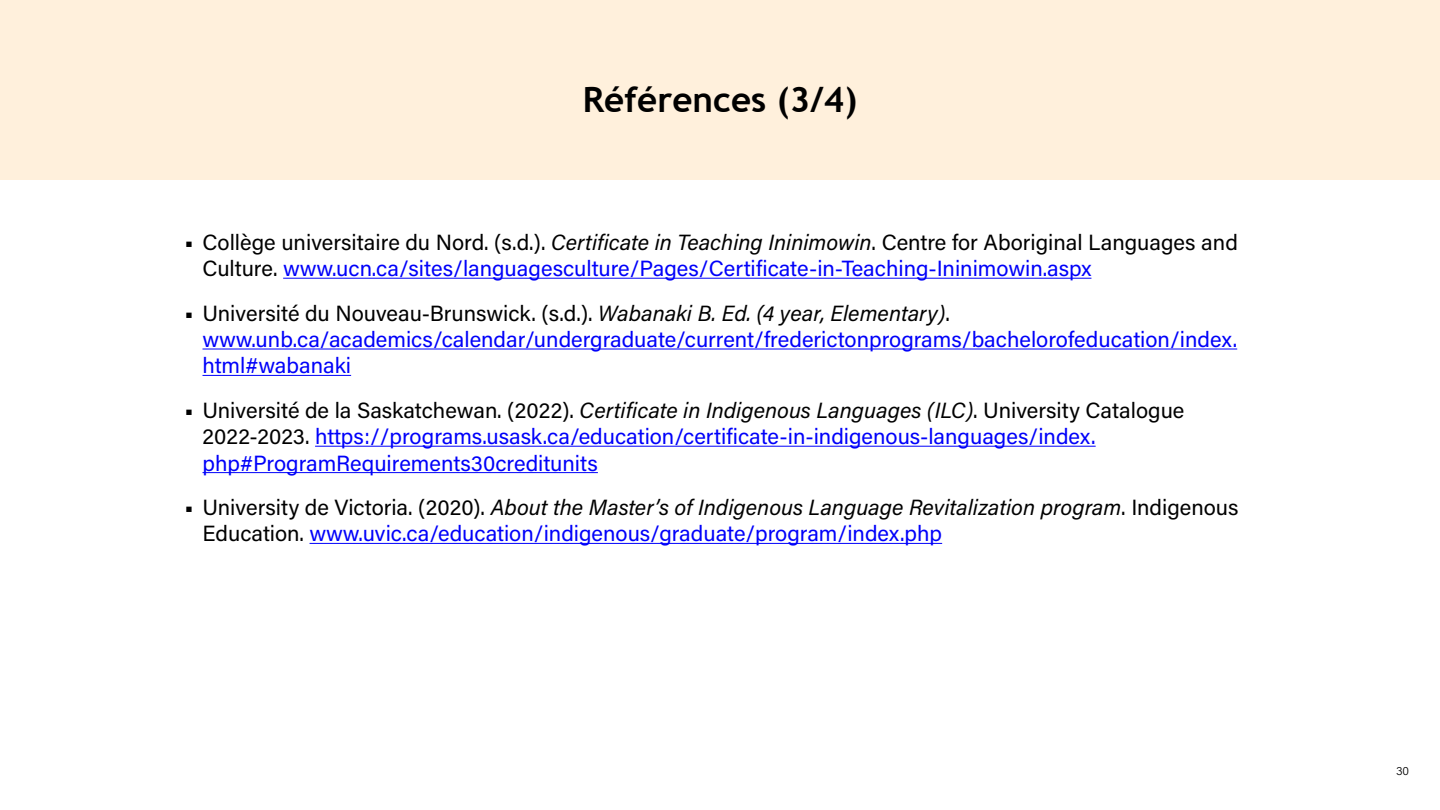
<style>
.page{position:relative;width:1440px;height:810px;background:#fff}
.page>*{position:absolute;margin:0;border:0;box-sizing:border-box;transform-origin:0 0}
.Head_B{font:700 35px "Trebuchet MS";color:#000}
.t1{font:22px/26.4px "Acumin Pro";color:#0000fa}
.t2{font:300 12px "Acumin Pro";color:#000}
.s1{font-weight:700;color:#000}
.s2{color:#000}
.s3{font-style:italic;color:#000}
</style>
<div class="page">
<div style="left:0;top:0;width:1440px;height:180px;background:#fff0dc"></div>
<hr style="left:283px;top:278px;width:808px;height:1px;background:#0000fa">
<hr style="left:202px;top:349px;width:1035px;height:1px;background:#0000fa">
<hr style="left:202px;top:375px;width:149px;height:1px;background:#0000fa">
<hr style="left:315px;top:446px;width:781px;height:1px;background:#0000fa">
<hr style="left:202px;top:472px;width:396px;height:1px;background:#0000fa">
<hr style="left:310px;top:543px;width:632px;height:1px;background:#0000fa">
<h2 class="Head_B" style="left:583px;top:78px;width:276px">Références (3/4)</h2>
<p class="t1" style="left:202px;top:228px;width:1037px;text-indent:-18px"><span class="s1">•</span> <span class="s2">Collège universitaire du Nord. (s.d.).</span> <span class="s3">Certificate in Teaching Ininimowin</span><span class="s2">. Centre for Aboriginal Languages and<br>Culture.</span> www.ucn.ca/sites/languagesculture/Pages/Certificate-in-Teaching-Ininimowin.aspx</p>
<p class="t1" style="left:203px;top:299px;width:1036px;text-indent:-18px"><span class="s1">•</span> <span class="s2">Université du Nouveau-Brunswick. (s.d.).</span> <span class="s3">Wabanaki B. Ed. (4 year, Elementary)</span><span class="s2">. </span>www.unb.ca/academics/calendar/undergraduate/current/frederictonprograms/bachelorofeducation/index. html#wabanaki</p>
<p class="t1" style="left:203px;top:396px;width:983px;text-indent:-18px"><span class="s1">•</span> <span class="s2">Université de la Saskatchewan. (2022).</span> <span class="s3">Certificate in Indigenous Languages (ILC)</span><span class="s2">. University Catalogue<br>2022-2023.</span> https://programs.usask.ca/education/certificate-in-indigenous-languages/index. php#ProgramRequirements30creditunits</p>
<p class="t1" style="left:203px;top:493px;width:1037px;text-indent:-18px"><span class="s1">•</span> <span class="s2">University de Victoria. (2020).</span> <span class="s3">About the Master’s of Indigenous Language Revitalization program</span><span class="s2">. Indigenous<br>Education.</span> www.uvic.ca/education/indigenous/graduate/program/index.php</p>
<p class="t2" style="left:1396px;top:762px;width:15px">30</p>
</div>
